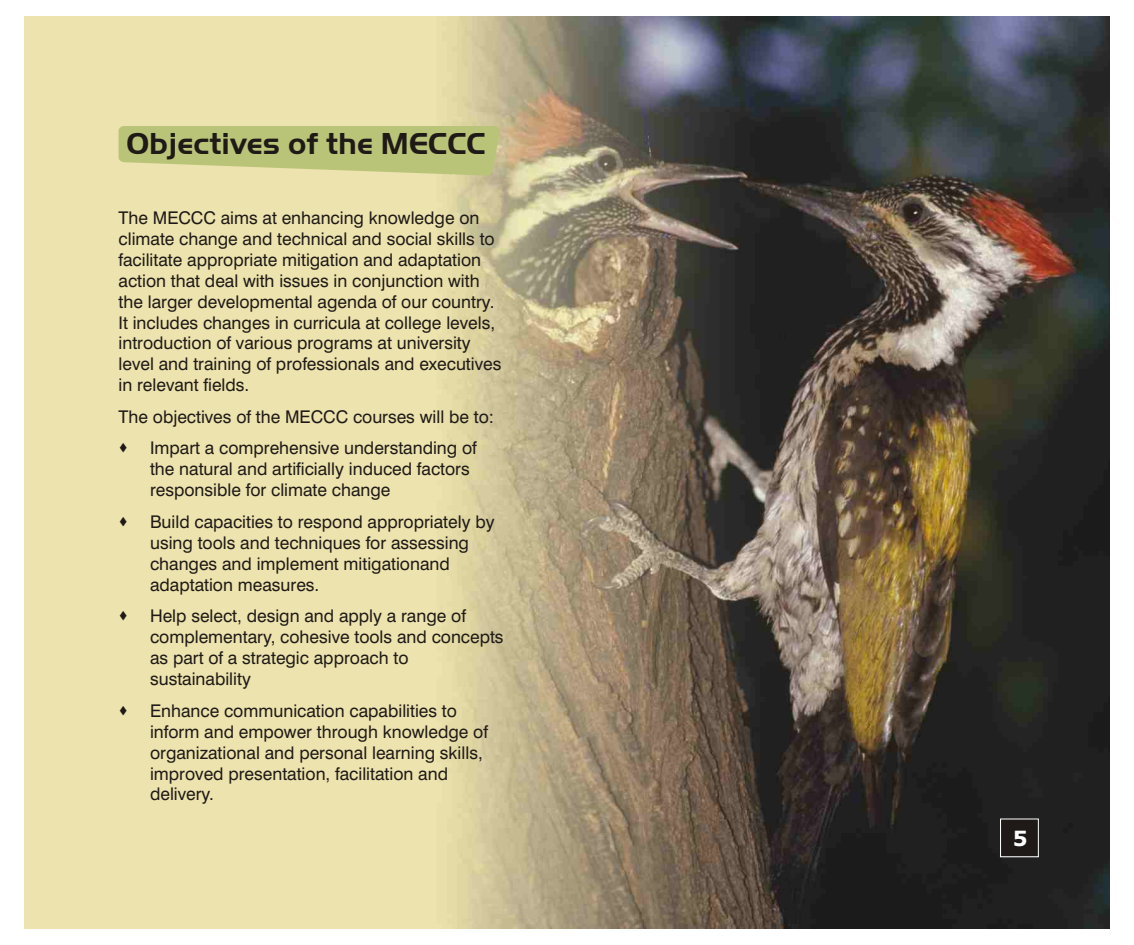
<style>
.page{position:relative;width:1134px;height:945px;background:#fff}
.page>*{position:absolute;margin:0;border:0;box-sizing:border-box;transform-origin:0 0}
.t1{font:31.5px "Handel Got D Bol";color:#1f1a17}
.t2{font:700 21px "Verdana";color:#fff}
.t3{font:17.5px/21px "Swis 721 BT";color:#1f1a17}
</style>
<div class="page">
<img style="left:24px;top:17px;width:1086px;height:911px">
<div style="left:1000px;top:819px;width:39px;height:38px;background:#1f1a17;border:1px solid #fff"></div>
<svg style="left:119px;top:126px;width:382px;height:50px;background:#c1c87f"></svg>
<h1 class="t1" style="left:126px;top:129px;width:361px">Objectives of the MECCC</h1>
<p class="t3" style="left:119px;top:209px;width:384px">The MECCC aims at enhancing knowledge on climate change and technical and social skills to facilitate appropriate mitigation and adaptation action that deal with issues in conjunction with the larger developmental agenda of our country.<br>It includes changes in curricula at college levels, introduction of various programs at university level and training of professionals and executives in relevant fields.</p>
<p class="t3" style="left:119px;top:408px;width:377px">The objectives of the MECCC courses will be to:</p>
<p class="t3" style="left:150px;top:439px;width:328px;text-indent:-32px">• Impart a comprehensive understanding of the natural and artificially induced factors responsible for climate change</p>
<p class="t3" style="left:150px;top:513px;width:346px;text-indent:-32px">• Build capacities to respond appropriately by using tools and techniques for assessing changes and implement mitigationand adaptation measures.</p>
<p class="t3" style="left:150px;top:607px;width:355px;text-indent:-32px">• Help select, design and apply a range of complementary, cohesive tools and concepts as part of a strategic approach to sustainability</p>
<p class="t3" style="left:150px;top:702px;width:339px;text-indent:-32px">• Enhance communication capabilities to inform and empower through knowledge of organizational and personal learning skills, improved presentation, facilitation and delivery.</p>
<p class="t2" style="left:1013px;top:829px;width:16px">5</p>
</div>
